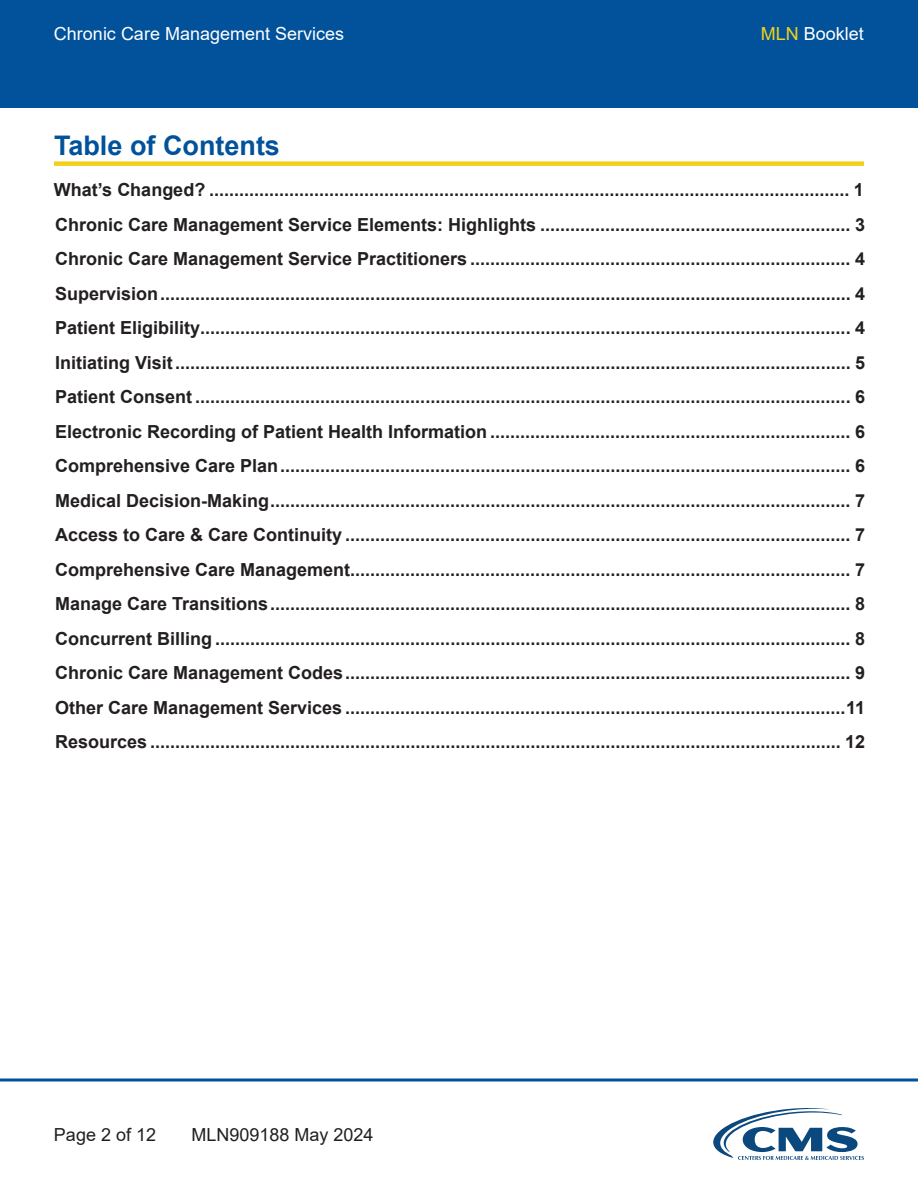
<style>
.page{position:relative;width:918px;height:1188px;background:#fff}
.page>*{position:absolute;margin:0;border:0;box-sizing:border-box;transform-origin:0 0}
.t1{font:700 27px "Arial";color:#01529b}
.t2{font:700 18px "Arial";color:#231f20}
.t3{font:18px "Arial";color:#fff}
.t4{font:18px "Arial";color:#231f20}
.s1{color:#f2d01b}
</style>
<div class="page">
<div style="left:0;top:0;width:918px;height:108px;background:#01529b"></div>
<svg style="left:0;top:1078px;width:918px;height:4px;background:#407db3"></svg>
<div style="left:54px;top:161px;width:810px;height:5px;background:#f2d01b"></div>
<svg style="left:713px;top:1108px;width:151px;height:52px"></svg>
<p class="t3" style="left:54px;top:21px;width:292px">Chronic Care Management Services</p>
<p class="t3" style="left:761px;top:21px;width:105px"><span class="s1">MLN</span> Booklet</p>
<h2 class="t1" style="left:54px;top:126px;width:228px">Table of Contents</h2>
<p class="t2" style="left:54px;top:177px;width:811px">What’s Changed? ................................................................................................................................ 1</p>
<p class="t2" style="left:55px;top:212px;width:811px">Chronic Care Management Service Elements: Highlights .............................................................. 3</p>
<p class="t2" style="left:55px;top:246px;width:811px">Chronic Care Management Service Practitioners ............................................................................ 4</p>
<p class="t2" style="left:55px;top:281px;width:811px">Supervision.......................................................................................................................................... 4</p>
<p class="t2" style="left:55px;top:315px;width:811px">Patient Eligibility.................................................................................................................................. 4</p>
<p class="t2" style="left:55px;top:350px;width:812px">Initiating Visit ....................................................................................................................................... 5</p>
<p class="t2" style="left:55px;top:384px;width:812px">Patient Consent ................................................................................................................................... 6</p>
<p class="t2" style="left:55px;top:419px;width:812px">Electronic Recording of Patient Health Information ........................................................................ 6</p>
<p class="t2" style="left:55px;top:453px;width:812px">Comprehensive Care Plan .................................................................................................................. 6</p>
<p class="t2" style="left:55px;top:488px;width:812px">Medical Decision-Making .................................................................................................................... 7</p>
<p class="t2" style="left:55px;top:522px;width:812px">Access to Care &amp; Care Continuity ..................................................................................................... 7</p>
<p class="t2" style="left:55px;top:557px;width:812px">Comprehensive Care Management.................................................................................................... 7</p>
<p class="t2" style="left:55px;top:591px;width:812px">Manage Care Transitions .................................................................................................................... 8</p>
<p class="t2" style="left:55px;top:626px;width:812px">Concurrent Billing ............................................................................................................................... 8</p>
<p class="t2" style="left:55px;top:660px;width:812px">Chronic Care Management Codes ..................................................................................................... 9</p>
<p class="t2" style="left:55px;top:695px;width:812px">Other Care Management Services ....................................................................................................11</p>
<p class="t2" style="left:55px;top:729px;width:811px">Resources .......................................................................................................................................... 12</p>
<p class="t4" style="left:54px;top:1122px;width:104px">Page 2 of 12</p>
<p class="t4" style="left:192px;top:1122px;width:184px">MLN909188 May 2024</p>
</div>
